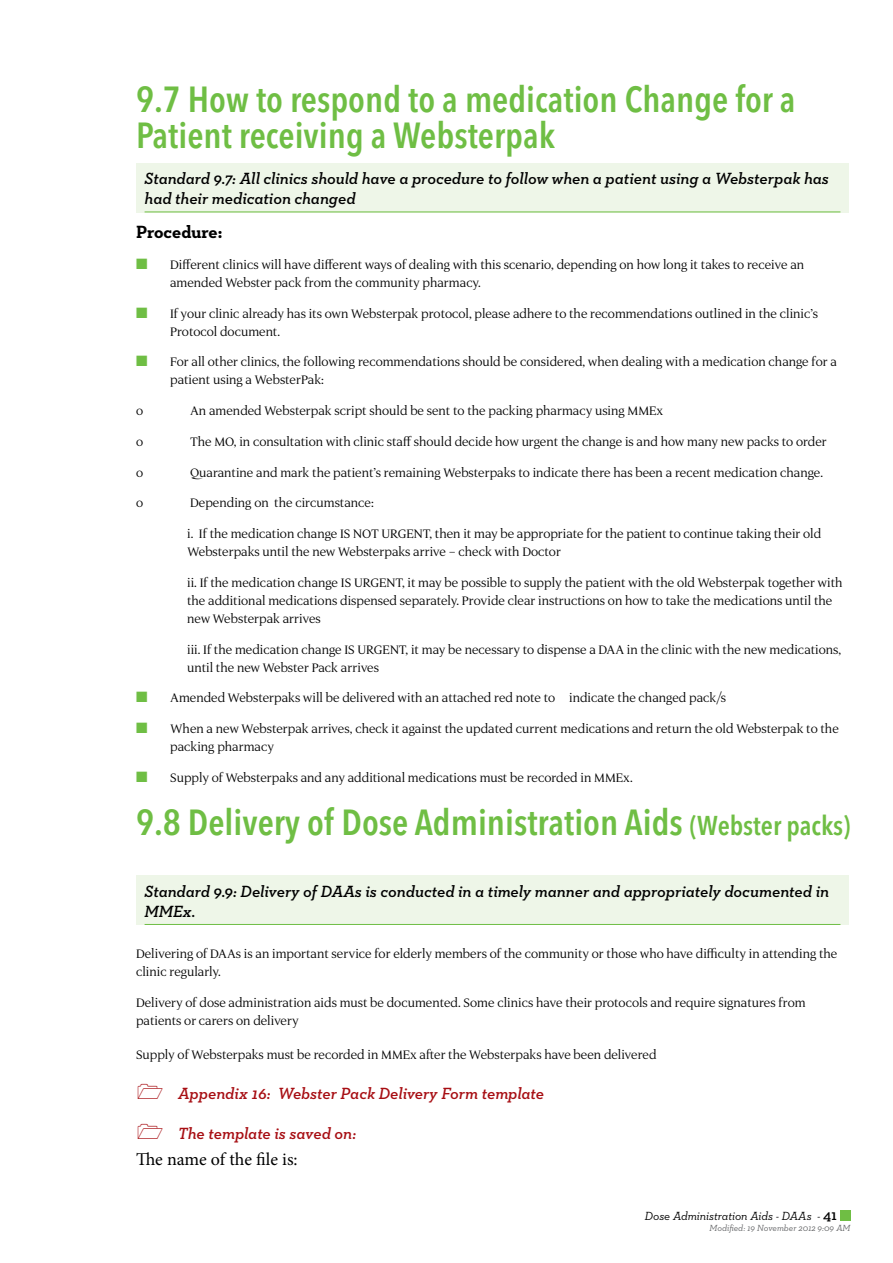
<style>
.page{position:relative;width:893px;height:1263px;background:#fff}
.page>*{position:absolute;margin:0;border:0;box-sizing:border-box;transform-origin:0 0}
.t1{font:600 condensed 36px/36px "Avenir Next LT Pro";color:#6fbe44}
.t2{font:18px "Minion Pro";letter-spacing:-.005em;color:#000}
.t3{font:700 18px "Neutraface Slab Text";color:#000}
.t4{font:italic 600 16.5px/19.8px "Neutraface Slab Text";color:#000}
.t5{font:italic 600 16.5px "Neutraface Slab Text";color:#a70e13}
.t6{font:15px/18px "Luxury Text";color:#000}
.t7{font:italic 12px "Neutraface Slab Text";letter-spacing:-.005em;color:#000}
.t8{font:italic 9px "Neutraface Slab Text";color:#636466}
.s1{color:#6fbe44}
.s2{font-size:27px}
.s3{font-weight:600;font-style:normal;font-size:15px}
</style>
<div class="page">
<div style="left:840px;top:1210px;width:10px;height:10px;background:#6fbe44"></div>
<div style="left:136px;top:163px;width:713px;height:50px;background:#eef6e8"></div>
<hr style="left:145px;top:212px;width:695px;height:1px;background:#6fbe44">
<div style="left:136px;top:875px;width:713px;height:50px;background:#eef6e8"></div>
<hr style="left:145px;top:924px;width:695px;height:1px;background:#6fbe44">
<h1 class="t1" style="left:136px;top:81px;width:661px">9.7 How to respond to a medication Change for a<br>Patient receiving a Websterpak</h1>
<p class="t4" style="left:145px;top:169px;width:686px">Standard 9.7: All clinics should have a procedure to follow when a patient using a Websterpak has had their medication changed</p>
<p class="t3" style="left:136px;top:220px;width:88px">Procedure:</p>
<p class="t6" style="left:170px;top:255px;width:636px;text-indent:-34px"><span class="s1">■</span> Different clinics will have different ways of dealing with this scenario, depending on how long it takes to receive an amended Webster pack from the community pharmacy.</p>
<p class="t6" style="left:170px;top:304px;width:649px;text-indent:-34px"><span class="s1">■</span> If your clinic already has its own Websterpak protocol, please adhere to the recommendations outlined in the clinic’s<br>Protocol document.</p>
<p class="t6" style="left:170px;top:352px;width:668px;text-indent:-34px"><span class="s1">■</span> For all other clinics, the following recommendations should be considered, when dealing with a medication change for a patient using a WebsterPak:</p>
<p class="t6" style="left:136px;top:401px;width:9px">o</p>
<p class="t6" style="left:190px;top:401px;width:475px">An amended Websterpak script should be sent to the packing pharmacy using MMEx</p>
<p class="t6" style="left:136px;top:432px;width:9px">o</p>
<p class="t6" style="left:190px;top:432px;width:638px">The MO, in consultation with clinic staff should decide how urgent the change is and how many new packs to order</p>
<p class="t6" style="left:136px;top:463px;width:9px">o</p>
<p class="t6" style="left:190px;top:463px;width:634px">Quarantine and mark the patient’s remaining Websterpaks to indicate there has been a recent medication change.</p>
<p class="t6" style="left:136px;top:493px;width:9px">o</p>
<p class="t6" style="left:187px;top:487px;width:636px;line-height:30.8px">Depending on the circumstance:<br>i. If the medication change IS NOT URGENT, then it may be appropriate for the patient to continue taking their old</p>
<p class="t6" style="left:187px;top:536px;width:657px;line-height:30.8px">Websterpaks until the new Websterpaks arrive – check with Doctor<br>ii. If the medication change IS URGENT, it may be possible to supply the patient with the old Websterpak together with</p>
<p class="t6" style="left:187px;top:591px;width:647px">the additional medications dispensed separately. Provide clear instructions on how to take the medications until the new Websterpak arrives</p>
<p class="t6" style="left:187px;top:640px;width:656px">iii. If the medication change IS URGENT, it may be necessary to dispense a DAA in the clinic with the new medications, until the new Webster Pack arrives</p>
<p class="t6" style="left:136px;top:688px;width:591px"><span class="s1">■</span> Amended Websterpaks will be delivered with an attached red note to indicate the changed pack/s</p>
<p class="t6" style="left:170px;top:719px;width:670px;text-indent:-34px"><span class="s1">■</span> When a new Websterpak arrives, check it against the updated current medications and return the old Websterpak to the packing pharmacy</p>
<p class="t6" style="left:136px;top:768px;width:498px"><span class="s1">■</span> Supply of Websterpaks and any additional medications must be recorded in MMEx.</p>
<h1 class="t1" style="left:136px;top:804px;width:716px">9.8 Delivery of Dose Administration Aids <span class="s2">(Webster packs)</span></h1>
<p class="t4" style="left:145px;top:881px;width:686px">Standard 9.9: Delivery of DAAs is conducted in a timely manner and appropriately documented in<br>MMEx.</p>
<p class="t6" style="left:136px;top:944px;width:703px">Delivering of DAAs is an important service for elderly members of the community or those who have difficulty in attending the clinic regularly.</p>
<p class="t6" style="left:136px;top:993px;width:671px">Delivery of dose administration aids must be documented. Some clinics have their protocols and require signatures from patients or carers on delivery</p>
<p class="t6" style="left:136px;top:1045px;width:522px">Supply of Websterpaks must be recorded in MMEx after the Websterpaks have been delivered</p>
<p class="t5" style="left:178px;top:1083px;width:368px">Appendix 16: Webster Pack Delivery Form template</p>
<p class="t5" style="left:178px;top:1123px;width:180px">The template is saved on:</p>
<p class="t2" style="left:136px;top:1147px;width:163px">The name of the file is:</p>
<p class="t7" style="left:645px;top:1208px;width:193px">Dose Administration Aids - DAAs - <span class="s3">41</span></p>
<p class="t8" style="left:710px;top:1222px;width:142px">Modified: 19 November 2012 9:09 AM</p>
</div>
